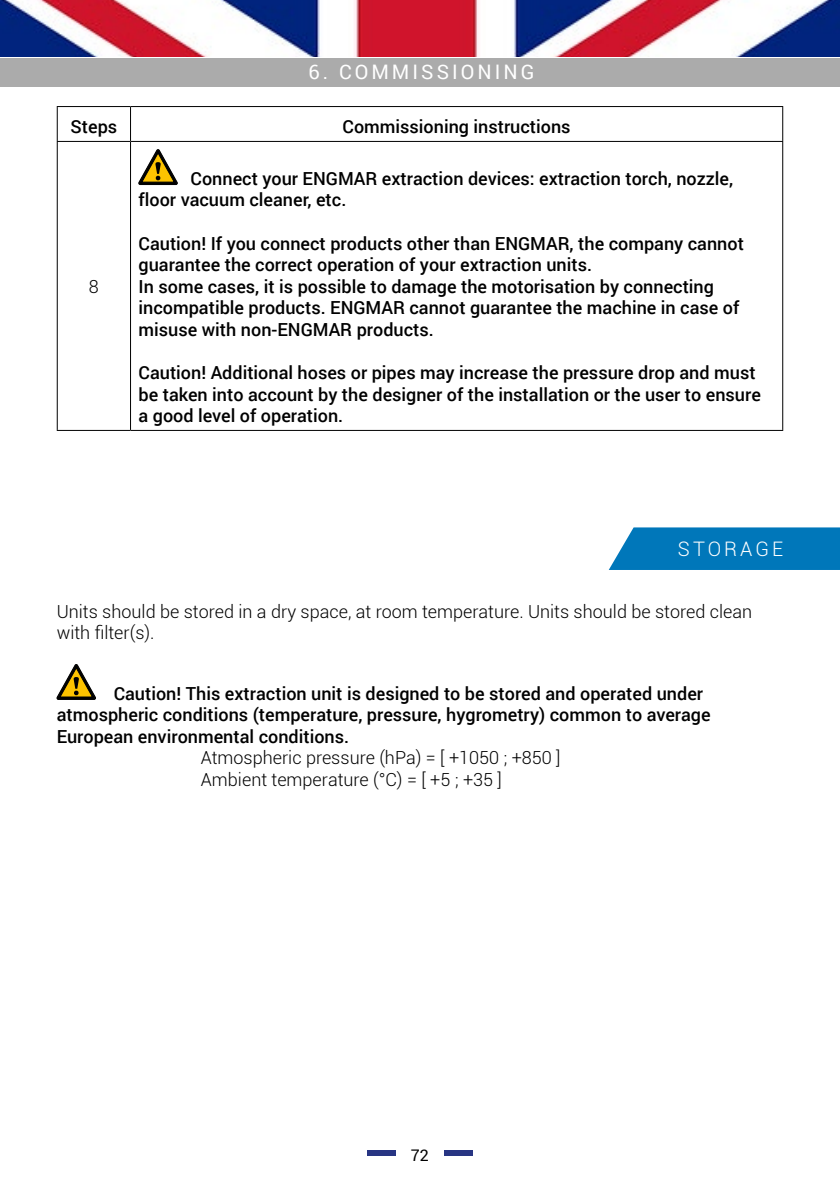
<style>
.page{position:relative;width:840px;height:1191px;background:#fff}
.page>*{position:absolute;margin:0;border:0;box-sizing:border-box;transform-origin:0 0}
.t1{font:20px "Roboto";letter-spacing:.15em;color:#fff}
.t2{font:300 20px "Roboto";letter-spacing:.15em;color:#fff}
.t3{font:500 18px/21.6px "Roboto";color:#000}
.t4{font:300 18px/21.6px "Roboto";color:#000}
.t5{font:16px "Roboto";color:#000}
</style>
<div class="page">
<div style="left:367px;top:1150px;width:28px;height:6px;background:#283583"></div>
<div style="left:444px;top:1150px;width:28px;height:6px;background:#283583"></div>
<div style="left:0;top:58px;width:839px;height:28px;background:#ababab"></div>
<svg style="left:608px;top:527px;width:231px;height:43px;background:#1180be"></svg>
<svg style="left:57px;top:664px;width:39px;height:35px"></svg>
<hr style="left:57px;top:106px;width:73px;height:1px;background:#000">
<hr style="left:57px;top:107px;width:1px;height:34px;background:#000">
<hr style="left:130px;top:106px;width:652px;height:1px;background:#000">
<hr style="left:130px;top:107px;width:1px;height:34px;background:#000">
<hr style="left:781px;top:107px;width:1px;height:34px;background:#000">
<hr style="left:57px;top:141px;width:73px;height:1px;background:#000">
<hr style="left:57px;top:142px;width:1px;height:288px;background:#000">
<hr style="left:130px;top:141px;width:652px;height:1px;background:#000">
<hr style="left:130px;top:142px;width:1px;height:288px;background:#000">
<hr style="left:781px;top:142px;width:1px;height:288px;background:#000">
<hr style="left:57px;top:430px;width:73px;height:1px;background:#000">
<hr style="left:130px;top:430px;width:652px;height:1px;background:#000">
<svg style="left:138px;top:149px;width:39px;height:36px"></svg>
<img style="left:0;top:0;width:839px;height:57px">
<p class="t1" style="left:308px;top:58px;width:227px">6. COMMISSIONING</p>
<p class="t3" style="left:70px;top:115px;width:48px">Steps</p>
<p class="t3" style="left:342px;top:115px;width:229px">Commissioning instructions</p>
<p class="t4" style="left:89px;top:275px;width:11px">8</p>
<p class="t3" style="left:138px;top:167px;width:596px;text-indent:52px">Connect your ENGMAR extraction devices: extraction torch, nozzle, floor vacuum cleaner, etc.</p>
<p class="t3" style="left:138px;top:232px;width:606px">Caution! If you connect products other than ENGMAR, the company cannot guarantee the correct operation of your extraction units.<br>In some cases, it is possible to damage the motorisation by connecting incompatible products. ENGMAR cannot guarantee the machine in case of misuse with non-ENGMAR products.</p>
<p class="t3" style="left:138px;top:361px;width:623px">Caution! Additional hoses or pipes may increase the pressure drop and must be taken into account by the designer of the installation or the user to ensure a good level of operation.</p>
<p class="t2" style="left:677px;top:534px;width:107px">STORAGE</p>
<p class="t4" style="left:57px;top:599px;width:696px">Units should be stored in a dry space, at room temperature. Units should be stored clean with filter(s).</p>
<p class="t3" style="left:57px;top:681px;width:655px;text-indent:57px">Caution! This extraction unit is designed to be stored and operated under atmospheric conditions (temperature, pressure, hygrometry) common to average<br>European environmental conditions.</p>
<p class="t4" style="left:201px;top:746px;width:361px">Atmospheric pressure (hPa) = [ +1050 ; +850 ]<br>Ambient temperature (°C) = [ +5 ; +35 ]</p>
<p class="t5" style="left:411px;top:1144px;width:20px">72</p>
</div>
